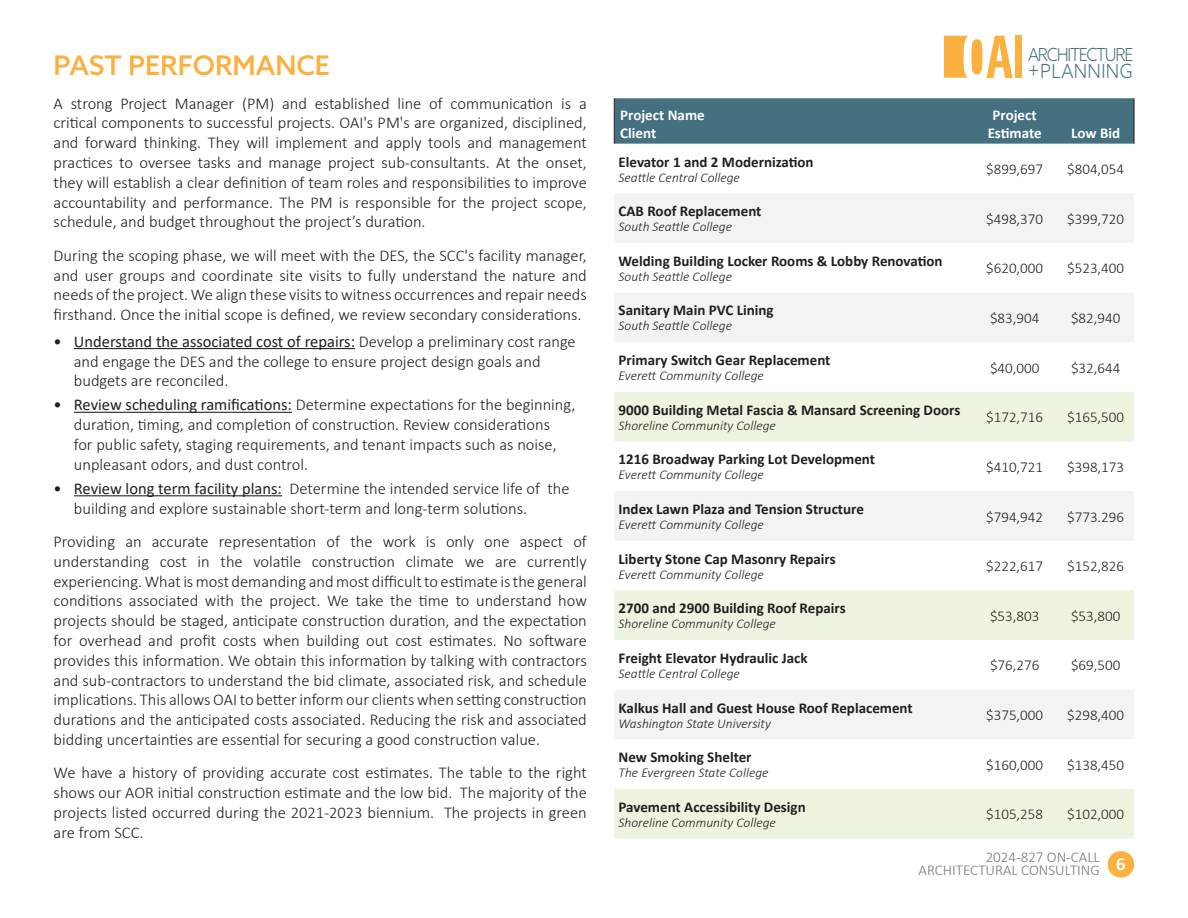
<style>
.page{position:relative;width:1188px;height:918px;background:#fff}
.page>*{position:absolute;margin:0;border:0;box-sizing:border-box;transform-origin:0 0}
.t1{font:500 27px "Azo Sans";color:#fbb03f}
.t2{font:300 19.5px "Azo Sans";letter-spacing:.02em;color:#447080;scale:.9 1}
.t3{font:300 18px "Azo Sans";letter-spacing:-.08em;color:#447080;scale:.9 1}
.t4{font:300 16.5px/19.8px "Calibri";color:#231f20;text-align:justify}
.t5{font:700 15px "Calibri";color:#231f20}
.t6{font:300 15px "Calibri";color:#231f20}
.t7{font:300 15px/13.5px "Calibri";color:#76787b}
.t8{font:700 15px/18px "Calibri";color:#fff}
.t9{font:italic 300 13.5px "Calibri";color:#231f20}
.s1{font-size:21px}
.s2{font-weight:400}
</style>
<div class="page">
<div style="left:1108px;top:851px;width:26px;height:27px;background:#fbb03f;border-radius:50%"></div>
<div style="left:1015px;top:36px;width:7px;height:42px;background:#fbb03f"></div>
<div style="left:944px;top:36px;width:41px;height:42px;background:#fbb03f"></div>
<svg style="left:964px;top:35px;width:49px;height:44px"></svg>
<hr style="left:74px;top:348px;width:281px;height:1px;background:#231f20">
<hr style="left:74px;top:412px;width:218px;height:1px;background:#231f20">
<hr style="left:74px;top:495px;width:208px;height:1px;background:#231f20">
<div style="left:615px;top:98px;width:519px;height:46px;background:#447080"></div>
<svg style="left:615px;top:194px;width:519px;height:148px;fill:#f2f3f4"></svg>
<svg style="left:614px;top:392px;width:520px;height:447px"></svg>
<hr style="left:614px;top:98px;width:1px;height:46px;background:#231f20">
<hr style="left:1134px;top:98px;width:1px;height:46px;background:#231f20">
<p class="t3" style="left:1028px;top:43px;width:118px">ARCHITECTURE</p>
<h1 class="t1" style="left:54px;top:48px;width:278px">PAST PERFORMANCE</h1>
<p class="t2" style="left:1028px;top:59px;width:118px"><span class="s1">+</span>PLANNING</p>
<p class="t4" style="left:54px;top:93px;width:535px">A strong Project Manager (PM) and established line of communication is a critical components to successful projects. OAI's PM's are organized, disciplined, and forward thinking. They will implement and apply tools and management practices to oversee tasks and manage project sub-consultants. At the onset, they will establish a clear definition of team roles and responsibilities to improve accountability and performance. The PM is responsible for the project scope, schedule, and budget throughout the project’s duration.</p>
<p class="t4" style="left:54px;top:245px;width:535px">During the scoping phase, we will meet with the DES, the SCC's facility manager, and user groups and coordinate site visits to fully understand the nature and needs of the project. We align these visits to witness occurrences and repair needs firsthand. Once the initial scope is defined, we review secondary considerations.</p>
<p class="t4" style="left:74px;top:331px;width:503px;text-align:left;text-indent:-20px"><span class="s2">• Understand the associated cost of repairs:</span> Develop a preliminary cost range and engage the DES and the college to ensure project design goals and budgets are reconciled.</p>
<p class="t4" style="left:74px;top:395px;width:503px;text-align:left;text-indent:-20px"><span class="s2">• Review scheduling ramifications:</span> Determine expectations for the beginning, duration, timing, and completion of construction. Review considerations<br>for public safety, staging requirements, and tenant impacts such as noise, unpleasant odors, and dust control.</p>
<p class="t4" style="left:74px;top:478px;width:497px;text-indent:-20px"><span class="s2">• Review long term facility plans:</span> Determine the intended service life of the building and explore sustainable short-term and long-term solutions.</p>
<p class="t4" style="left:54px;top:532px;width:535px">Providing an accurate representation of the work is only one aspect of understanding cost in the volatile construction climate we are currently experiencing. What is most demanding and most difficult to estimate is the general conditions associated with the project. We take the time to understand how projects should be staged, anticipate construction duration, and the expectation for overhead and profit costs when building out cost estimates. No software provides this information. We obtain this information by talking with contractors and sub-contractors to understand the bid climate, associated risk, and schedule implications. This allows OAI to better inform our clients when setting construction durations and the anticipated costs associated. Reducing the risk and associated bidding uncertainties are essential for securing a good construction value.</p>
<p class="t4" style="left:54px;top:763px;width:535px">We have a history of providing accurate cost estimates. The table to the right shows our AOR initial construction estimate and the low bid. The majority of the projects listed occurred during the 2021-2023 biennium. The projects in green are from SCC.</p>
<p class="t8" style="left:620px;top:105px;width:86px">Project Name<br>Client</p>
<p class="t8" style="left:988px;top:105px;width:55px;text-align:center">Project<br>Estimate</p>
<p class="t8" style="left:1071px;top:123px;width:51px">Low Bid</p>
<p class="t5" style="left:619px;top:151px;width:197px">Elevator 1 and 2 Modernization</p>
<p class="t9" style="left:619px;top:169px;width:123px">Seattle Central College</p>
<p class="t6" style="left:986px;top:160px;width:58px">$899,697</p>
<p class="t6" style="left:1067px;top:160px;width:58px">$804,054</p>
<p class="t5" style="left:619px;top:201px;width:144px">CAB Roof Replacement</p>
<p class="t9" style="left:619px;top:218px;width:115px">South Seattle College</p>
<p class="t6" style="left:986px;top:209px;width:58px">$498,370</p>
<p class="t6" style="left:1067px;top:209px;width:58px">$399,720</p>
<p class="t5" style="left:619px;top:250px;width:326px">Welding Building Locker Rooms &amp; Lobby Renovation</p>
<p class="t9" style="left:619px;top:268px;width:115px">South Seattle College</p>
<p class="t6" style="left:986px;top:259px;width:58px">$620,000</p>
<p class="t6" style="left:1067px;top:259px;width:58px">$523,400</p>
<p class="t5" style="left:619px;top:300px;width:157px">Sanitary Main PVC Lining</p>
<p class="t9" style="left:619px;top:318px;width:115px">South Seattle College</p>
<p class="t6" style="left:990px;top:309px;width:51px">$83,904</p>
<p class="t6" style="left:1071px;top:309px;width:51px">$82,940</p>
<p class="t5" style="left:619px;top:350px;width:213px">Primary Switch Gear Replacement</p>
<p class="t9" style="left:619px;top:367px;width:147px">Everett Community College</p>
<p class="t6" style="left:990px;top:358px;width:51px">$40,000</p>
<p class="t6" style="left:1071px;top:358px;width:51px">$32,644</p>
<p class="t5" style="left:619px;top:399px;width:343px">9000 Building Metal Fascia &amp; Mansard Screening Doors</p>
<p class="t9" style="left:619px;top:417px;width:159px">Shoreline Community College</p>
<p class="t6" style="left:986px;top:408px;width:58px">$172,716</p>
<p class="t6" style="left:1067px;top:408px;width:58px">$165,500</p>
<p class="t5" style="left:619px;top:449px;width:258px">1216 Broadway Parking Lot Development</p>
<p class="t9" style="left:619px;top:467px;width:147px">Everett Community College</p>
<p class="t6" style="left:986px;top:458px;width:58px">$410,721</p>
<p class="t6" style="left:1067px;top:458px;width:58px">$398,173</p>
<p class="t5" style="left:619px;top:498px;width:247px">Index Lawn Plaza and Tension Structure</p>
<p class="t9" style="left:619px;top:516px;width:147px">Everett Community College</p>
<p class="t6" style="left:986px;top:507px;width:58px">$794,942</p>
<p class="t6" style="left:1067px;top:507px;width:58px">$773.296</p>
<p class="t5" style="left:619px;top:548px;width:219px">Liberty Stone Cap Masonry Repairs</p>
<p class="t9" style="left:619px;top:566px;width:147px">Everett Community College</p>
<p class="t6" style="left:986px;top:557px;width:58px">$222,617</p>
<p class="t6" style="left:1067px;top:557px;width:58px">$152,826</p>
<p class="t5" style="left:619px;top:598px;width:229px">2700 and 2900 Building Roof Repairs</p>
<p class="t9" style="left:619px;top:615px;width:159px">Shoreline Community College</p>
<p class="t6" style="left:990px;top:606px;width:51px">$53,803</p>
<p class="t6" style="left:1071px;top:606px;width:51px">$53,800</p>
<p class="t5" style="left:619px;top:647px;width:191px">Freight Elevator Hydraulic Jack</p>
<p class="t9" style="left:619px;top:665px;width:123px">Seattle Central College</p>
<p class="t6" style="left:990px;top:656px;width:51px">$76,276</p>
<p class="t6" style="left:1071px;top:656px;width:51px">$69,500</p>
<p class="t5" style="left:619px;top:697px;width:296px">Kalkus Hall and Guest House Roof Replacement</p>
<p class="t9" style="left:619px;top:715px;width:154px">Washington State University</p>
<p class="t6" style="left:986px;top:706px;width:58px">$375,000</p>
<p class="t6" style="left:1067px;top:706px;width:58px">$298,400</p>
<p class="t5" style="left:619px;top:747px;width:134px">New Smoking Shelter</p>
<p class="t9" style="left:619px;top:764px;width:151px">The Evergreen State College</p>
<p class="t6" style="left:986px;top:755px;width:58px">$160,000</p>
<p class="t6" style="left:1067px;top:755px;width:58px">$138,450</p>
<p class="t5" style="left:619px;top:796px;width:189px">Pavement Accessibility Design</p>
<p class="t9" style="left:619px;top:814px;width:159px">Shoreline Community College</p>
<p class="t6" style="left:986px;top:805px;width:58px">$105,258</p>
<p class="t6" style="left:1067px;top:805px;width:58px">$102,000</p>
<p class="t7" style="left:919px;top:850px;width:209px;text-indent:67px">2024-827 ON-CALL<br>ARCHITECTURAL CONSULTING <sup>6</sup></p>
</div>
